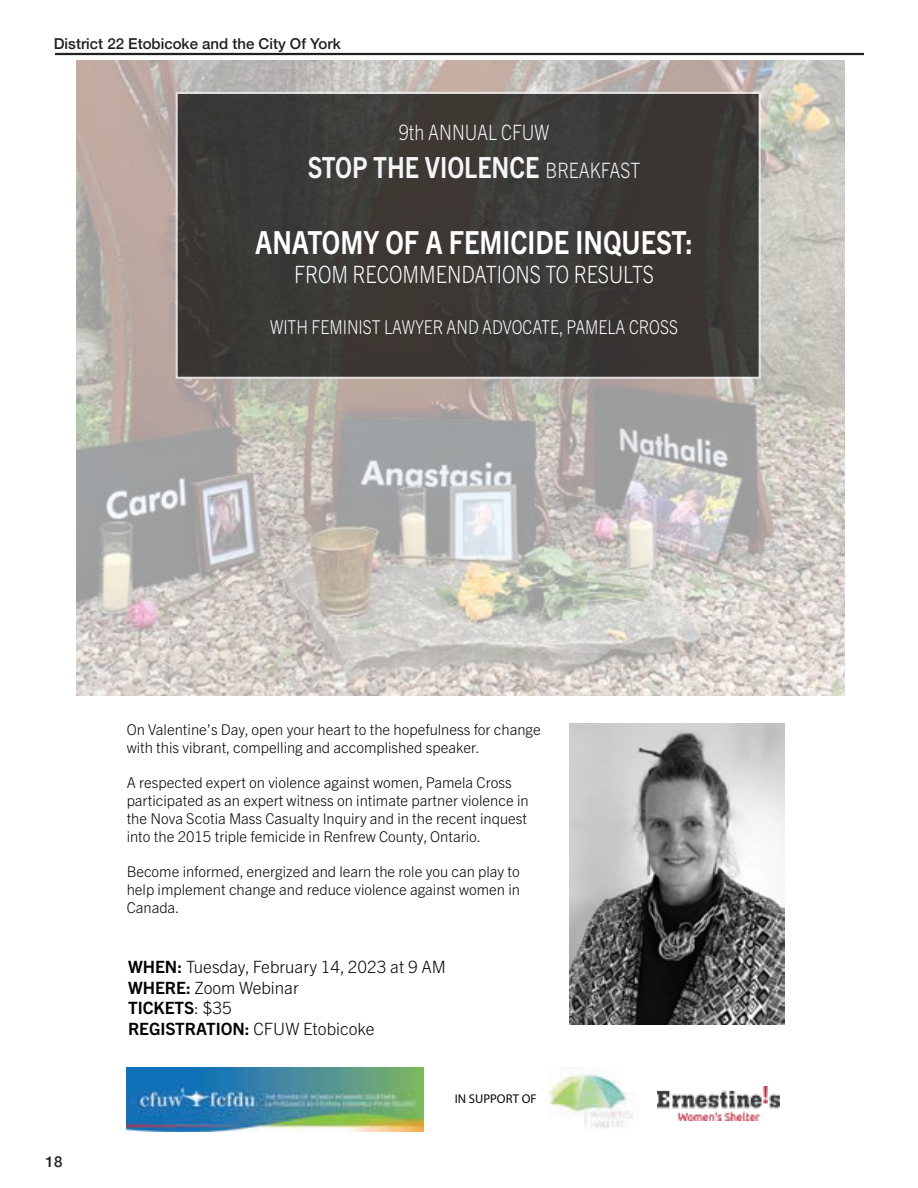
<style>
.page{position:relative;width:918px;height:1188px;background:#fff}
.page>*{position:absolute;margin:0;border:0;box-sizing:border-box;transform-origin:0 0}
.t1{font:700 31.8px "Trade Gothic Next LT Pro";color:#fff;scale:.84 1}
.t2{font:700 29.25px "Trade Gothic Next LT Pro";color:#f4f5f6;scale:.84 1}
.t3{font:300 23.85px "Trade Gothic Next LT Pro";color:#fff;scale:.84 1}
.t4{font:300 21.15px "Trade Gothic Next LT Pro";color:#f4f5f6;scale:.84 1}
.t5{font:300 19.05px "Trade Gothic Next LT Pro";color:#fff;scale:.84 1}
.t6{font:300 16.95px/20.4px "Trade Gothic Next LT Pro";color:#040503}
.t7{font:500 15px "Helvetica Neue";color:#231f20}
.t8{font:300 14.85px/17.9px "Trade Gothic Next LT Pro";color:#040503}
.t9{font:12.75px "Myriad Pro";color:#040503}
.s1{font-weight:300;font-size:21.15px}
.s2{font-weight:700}
</style>
<div class="page">
<hr style="left:55px;top:53px;width:809px;height:2px;background:#231f20">
<img style="left:548px;top:1067px;width:85px;height:62px">
<img style="left:657px;top:1087px;width:122px;height:33px">
<img style="left:127px;top:1067px;width:297px;height:65px">
<img style="left:76px;top:60px;width:769px;height:635px">
<img style="left:570px;top:724px;width:215px;height:301px">
<div style="left:177px;top:93px;width:583px;height:285px;background:#3b3835"></div>
<div style="left:176px;top:92px;width:585px;height:287px;border:2px solid #f4f5f6"></div>
<p class="t7" style="left:54px;top:32px;width:289px">District 22 Etobicoke and the City Of York</p>
<h3 class="t4" style="left:399px;top:117px;width:181px">9th ANNUAL CFUW</h3>
<h2 class="t2" style="left:308px;top:147px;width:397px">STOP THE VIOLENCE <span class="s1">BREAKFAST</span></h2>
<h1 class="t1" style="left:255px;top:220px;width:523px">ANATOMY OF A FEMICIDE INQUEST:</h1>
<h3 class="t3" style="left:294px;top:258px;width:430px">FROM RECOMMENDATIONS TO RESULTS</h3>
<p class="t5" style="left:270px;top:314px;width:487px">WITH FEMINIST LAWYER AND ADVOCATE, PAMELA CROSS</p>
<p class="t8" style="left:127px;top:720px;width:416px">On Valentine’s Day, open your heart to the hopefulness for change with this vibrant, compelling and accomplished speaker.</p>
<p class="t8" style="left:127px;top:773px;width:403px">A respected expert on violence against women, Pamela Cross participated as an expert witness on intimate partner violence in the Nova Scotia Mass Casualty Inquiry and in the recent inquest into the 2015 triple femicide in Renfrew County, Ontario.</p>
<p class="t8" style="left:127px;top:862px;width:395px;text-align:justify">Become informed, energized and learn the role you can play to help implement change and reduce violence against women in Canada.</p>
<p class="t7" style="left:46px;top:1149px;width:18px">18</p>
<p class="t6" style="left:128px;top:956px;width:319px"><span class="s2">WHEN:</span> Tuesday, February 14, 2023 at 9 AM<br><span class="s2">WHERE:</span> Zoom Webinar<br><span class="s2">TICKETS</span>: $35<br><span class="s2">REGISTRATION:</span> CFUW Etobicoke</p>
<p class="t9" style="left:455px;top:1091px;width:83px">IN SUPPORT OF</p>
</div>
